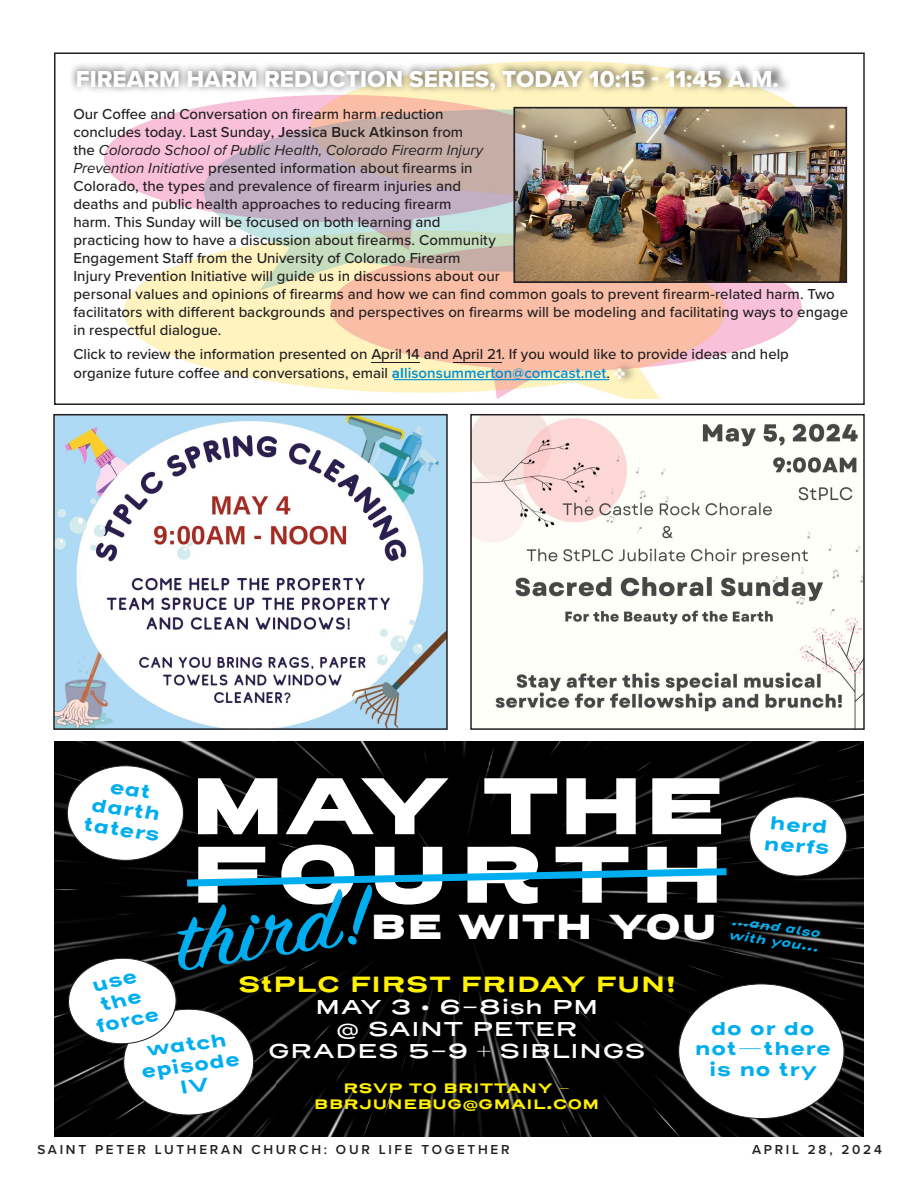
<style>
.page{position:relative;width:918px;height:1188px;background:#fff}
.page>*{position:absolute;margin:0;border:0;box-sizing:border-box;transform-origin:0 0}
.t1{font:88.35px "Sign Painter House Script";color:#00aeef;scale:1.21 1}
.t2{font:900 79.05px/68.6px "Henderson Sans Basic";letter-spacing:.07em;color:#fff;scale:1.23 1}
.t3{font:900 34.2px "Henderson Sans Basic";letter-spacing:-.005em;color:#fff;scale:1.23 1}
.ARTICLE-3-BODY{font:24px "Proxima Nova Extrabld";color:#fff}
.t4{font:700 21.9px "Henderson Sans Basic";letter-spacing:-.01em;color:#fff101;scale:1.23 1}
.t5{font:600 20.25px/21.9px "Henderson Sans Basic";letter-spacing:-.01em;color:#fff;text-align:center;scale:1.23 1}
.t6{font:700 18.75px/20.7px "Henderson Sans Basic";color:#00aeef;text-align:center;scale:1.2 1}
.t7{font:700 18.6px/20.5px "Henderson Sans Basic";color:#00aeef;scale:1.23 1}
.t8{font:700 18.6px/20.5px "Henderson Sans Basic";color:#00aeef;text-align:center;scale:1.22 1}
.ARTICLE-3-BODY-2{font:500 15px/18px "Proxima Nova";letter-spacing:.005em;color:#231f20}
.t9{font:700 13.65px/15.9px "Henderson Sans Basic";color:#fff101;text-align:center;scale:1.23 1}
.t10{font:600 13.5px "Proxima Nova";letter-spacing:.2em;color:#231f20}
.t11{font:italic 700 12px/14.5px "Henderson Sans Basic";color:#00aeef;scale:1.22 1}
.s1{font-family:"Proxima Nova";font-weight:700}
.s2{font-weight:600}
.s3{font-weight:400;font-style:italic}
.s4{font-weight:700;color:#0091d5}
.s5{font-weight:600;color:#0091d5}
.s6{color:#fff}
</style>
<div class="page">
<img style="left:54px;top:741px;width:810px;height:395px">
<svg style="left:61px;top:761px;width:674px;height:129px;background:#1b2326"></svg>
<svg style="left:63px;top:954px;width:196px;height:165px"></svg>
<svg style="left:746px;top:794px;width:104px;height:84px"></svg>
<div style="left:679px;top:984px;width:165px;height:135px;background:#fff;border-radius:50%"></div>
<img style="left:473px;top:417px;width:389px;height:310px">
<div style="left:470px;top:414px;width:395px;height:316px;border:2px solid #231f20"></div>
<img style="left:56px;top:417px;width:389px;height:310px">
<div style="left:53px;top:414px;width:395px;height:316px;border:2px solid #231f20"></div>
<img style="left:104px;top:97px;width:704px;height:302px">
<div style="left:54px;top:52px;width:811px;height:353px;border:2px solid #231f20"></div>
<hr style="left:394px;top:379px;width:215px;height:1px;background:#0091d5">
<div style="left:69px;top:61px;width:723px;height:36px;background:#231f20;opacity:.75"></div>
<img style="left:516px;top:110px;width:328px;height:170px">
<div style="left:513px;top:107px;width:334px;height:176px;border:2px solid #231f20"></div>
<div style="left:612px;top:360px;width:26px;height:26px;background:#231f20;opacity:.75"></div>
<hr style="left:371px;top:362px;width:49px;height:1px;background:#231f20">
<hr style="left:453px;top:362px;width:48px;height:1px;background:#231f20">
<p class="ARTICLE-3-BODY" style="left:76px;top:62px;width:705px">FIREARM HARM REDUCTION SERIES, TODAY 10:<span class="s1">15</span> - 11:45 A.M.</p>
<p class="ARTICLE-3-BODY-2" style="left:73px;top:104px;width:776px">Our Coffee and Conversation on firearm harm reduction<br>concludes today. Last Sunday, <span class="s2">Jessica Buck Atkinson</span> from<br>the <span class="s3">Colorado School of Public Health, Colorado Firearm Injury<br>Prevention Initiative</span> presented information about firearms in<br>Colorado, the types and prevalence of firearm injuries and<br>deaths and public health approaches to reducing firearm<br>harm. This Sunday will be focused on both learning and<br>practicing how to have a discussion about firearms. Community<br>Engagement Staff from the University of Colorado Firearm<br>Injury Prevention Initiative will guide us in discussions about our<br>personal values and opinions of firearms and how we can find common goals to prevent firearm-related harm. Two facilitators with different backgrounds and perspectives on firearms will be modeling and facilitating ways to engage in respectful dialogue.</p>
<p class="ARTICLE-3-BODY-2" style="left:73px;top:345px;width:717px;line-height:18.5px">Click to review the information presented on April 14 and April 21. If you would like to provide ideas and help organize future coffee and conversations, email <span class="s4">al</span><span class="s5">lisonsummerton@comcast.net</span>. <span class="s6">✜</span></p>
<p class="t2" style="left:188px;top:774px;width:440px">MAY THE<br>FOURTH</p>
<p class="t3" style="left:370px;top:903px;width:284px">BE WITH YOU</p>
<p class="t8" style="left:90px;top:774px;width:65px;rotate:8deg">eat darth taters</p>
<p class="t7" style="left:765px;top:813px;width:55px;rotate:4deg">herd nerfs</p>
<p class="t1" style="left:168px;top:891px;width:165px;rotate:-9deg">third!</p>
<p class="t4" style="left:238px;top:970px;width:357px">StPLC FIRST FRIDAY FUN!</p>
<p class="t5" style="left:315px;top:997px;width:232px">MAY 3 • 6-8ish PM @ SAINT PETER</p>
<p class="t11" style="left:732px;top:914px;width:76px;rotate:8deg">...and also with you...</p>
<p class="t6" style="left:86px;top:977px;width:55px;rotate:-12deg">use the force</p>
<p class="t7" style="left:695px;top:1019px;width:113px;text-align:center">do or do not—there is no try</p>
<p class="t8" style="left:146px;top:1041px;width:67px;rotate:-7deg">watch</p>
<p class="t5" style="left:268px;top:1041px;width:309px">GRADES 5-9 + SIBLINGS</p>
<p class="t8" style="left:141px;top:1062px;width:83px;rotate:-7deg">episode<br>IV</p>
<p class="t9" style="left:314px;top:1081px;width:234px">RSVP TO BRITTANY –<br>BBRJUNEBUG@GMAIL.COM</p>
<p class="t10" style="left:37px;top:1139px;width:474px">SAINT PETER LUTHERAN CHURCH: OUR LIFE TOGETHER</p>
<p class="t10" style="left:752px;top:1139px;width:131px">APRIL 28, 2024</p>
</div>
